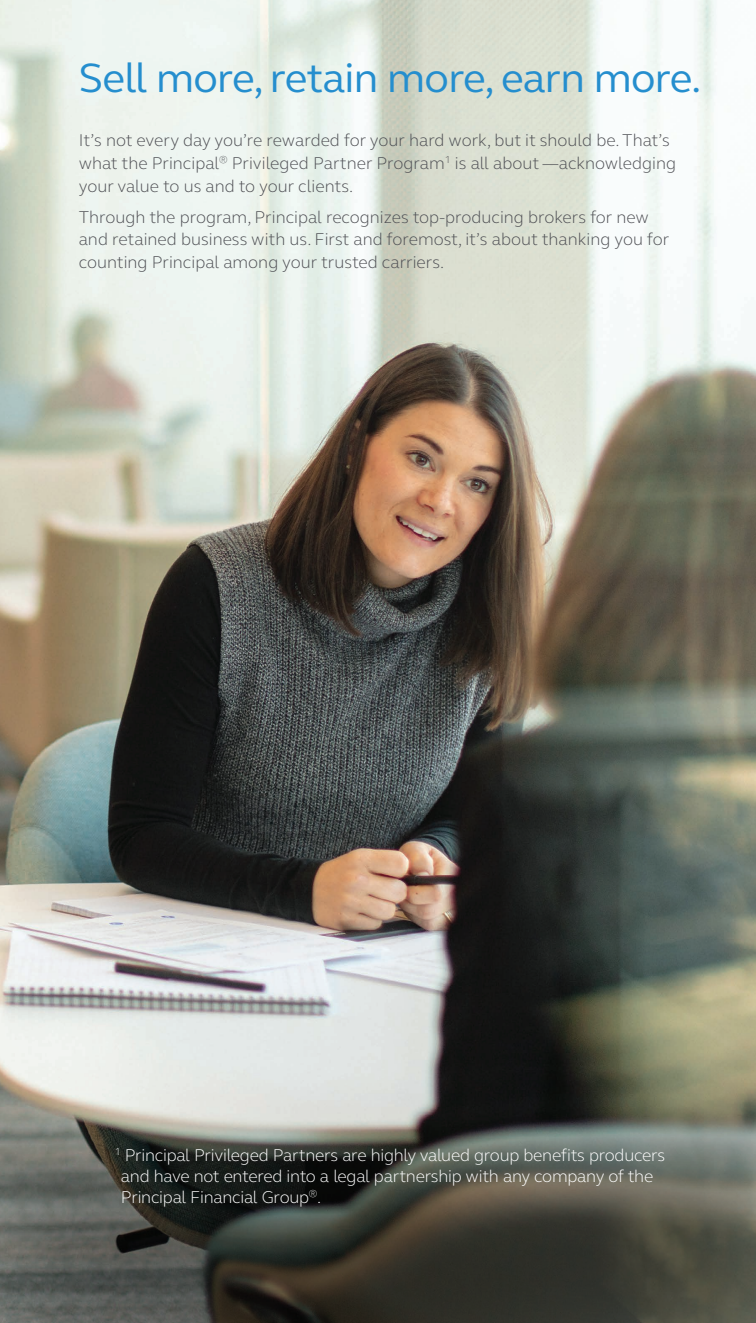
<style>
.page{position:relative;width:756px;height:1323px;background:#fff}
.page>*{position:absolute;margin:0;border:0;box-sizing:border-box;transform-origin:0 0}
.t1{font:42px "FS Elliot Pro";letter-spacing:-.015em;color:#258ece}
.t2{font:300 17.5px/22.8px "FS Elliot Pro";color:#4d4e53}
.t3{font:300 17.5px/21px "FS Elliot Pro";letter-spacing:-.015em;color:#fff}
</style>
<div class="page">
<img style="left:0;top:0;width:756px;height:1022px">
<svg style="left:0;top:1022px;width:756px;height:301px;background:#666860"></svg>
<h1 class="t1" style="left:79px;top:50px;width:624px">Sell more, retain more, earn more.</h1>
<p class="t2" style="left:79px;top:129px;width:599px">It’s not every day you’re rewarded for your hard work, but it should be. That’s what the Principal<sup>®</sup> Privileged Partner Program<sup>1</sup> is all about —acknowledging your value to us and to your clients.</p>
<p class="t2" style="left:79px;top:205px;width:592px">Through the program, Principal recognizes top-producing brokers for new and retained business with us. First and foremost, it’s about thanking you for counting Principal among your trusted carriers.</p>
<p class="t3" style="left:121px;top:1144px;width:546px;text-indent:-6px"><sup>1</sup> Principal Privileged Partners are highly valued group benefits producers and have not entered into a legal partnership with any company of the<br>Principal Financial Group<sup>®</sup>.</p>
</div>
